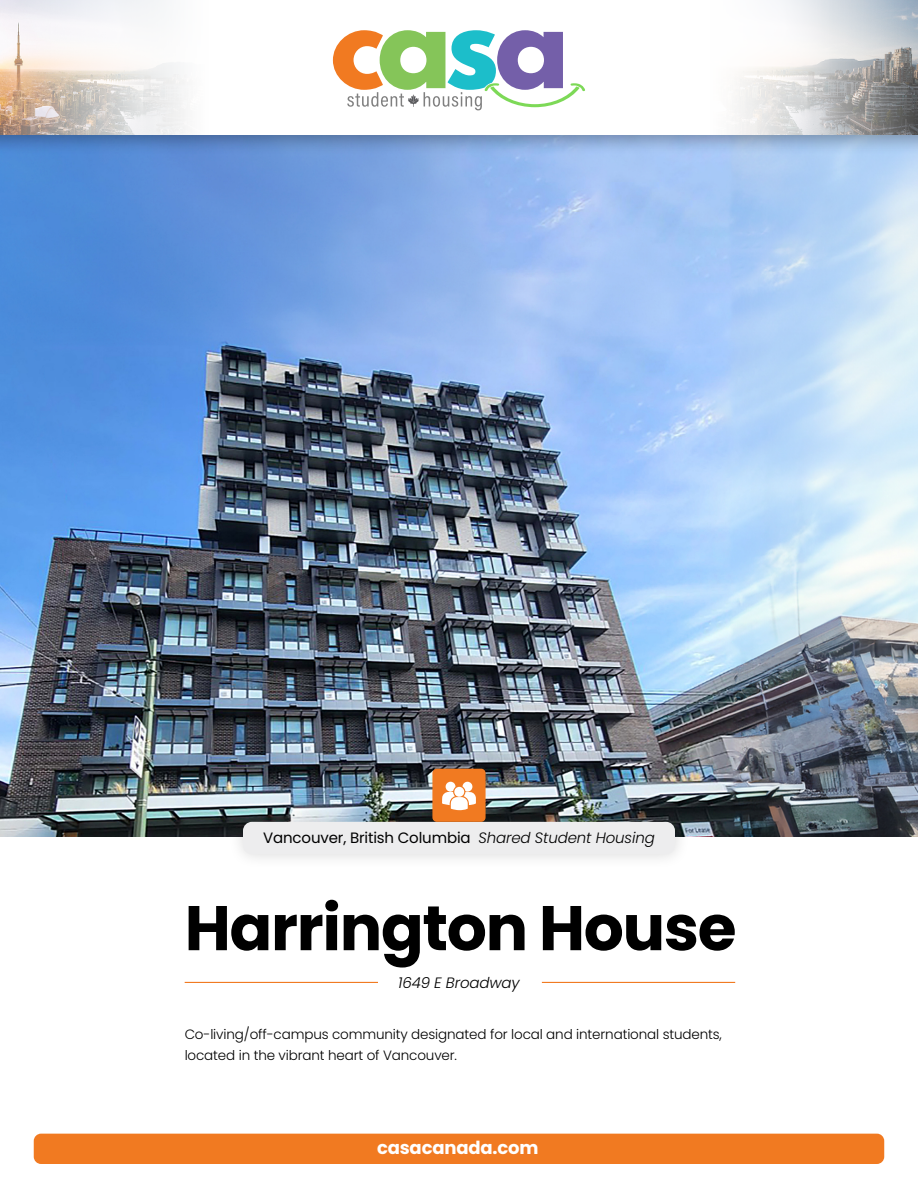
<style>
.page{position:relative;width:918px;height:1188px;background:#fff}
.page>*{position:absolute;margin:0;border:0;box-sizing:border-box;transform-origin:0 0}
.t1{font:700 63px "Poppins";letter-spacing:-.02em;color:#000}
.t2{font:700 18px "Poppins";letter-spacing:-.01em;color:#fff}
.t3{font:15px "Poppins";letter-spacing:-.01em;color:#000}
.t4{font:italic 300 15px "Poppins";letter-spacing:-.01em;color:#000}
.t5{font:300 13.5px/21px "Poppins";letter-spacing:-.01em;color:#000}
.s1{font-weight:300;font-style:italic}
</style>
<div class="page">
<img style="left:0;top:155px;width:918px;height:682px">
<div style="left:0;top:0;width:918px;height:155px;background:#000;opacity:.3"></div>
<div style="left:0;top:0;width:918px;height:135px;background:#fff"></div>
<svg style="left:333px;top:30px;width:252px;height:80px"></svg>
<img style="left:0;top:0;width:185px;height:135px">
<img style="left:735px;top:0;width:183px;height:135px">
<div style="left:228px;top:807px;width:462px;height:62px;background:#000;opacity:.15"></div>
<div style="left:243px;top:822px;width:432px;height:32px;background:#ededee;border-radius:9px"></div>
<div style="left:432px;top:769px;width:54px;height:53px;background:#f17a21;border-radius:4px"></div>
<svg style="left:442px;top:782px;width:34px;height:28px"></svg>
<hr style="left:185px;top:982px;width:193px;height:1px;background:#f17a21">
<hr style="left:542px;top:982px;width:193px;height:1px;background:#f17a21">
<div style="left:34px;top:1134px;width:850px;height:30px;background:#f17a21;border-radius:7px"></div>
<p class="t3" style="left:263px;top:829px;width:393px">Vancouver, British Columbia <span class="s1">Shared Student Housing</span></p>
<h1 class="t1" style="left:185px;top:892px;width:553px">Harrington House</h1>
<p class="t4" style="left:398px;top:975px;width:123px">1649 E Broadway</p>
<p class="t5" style="left:185px;top:1024px;width:539px">Co-living/off-campus community designated for local and international students, located in the vibrant heart of Vancouver.</p>
<h2 class="t2" style="left:377px;top:1137px;width:163px">casacanada.com</h2>
</div>
